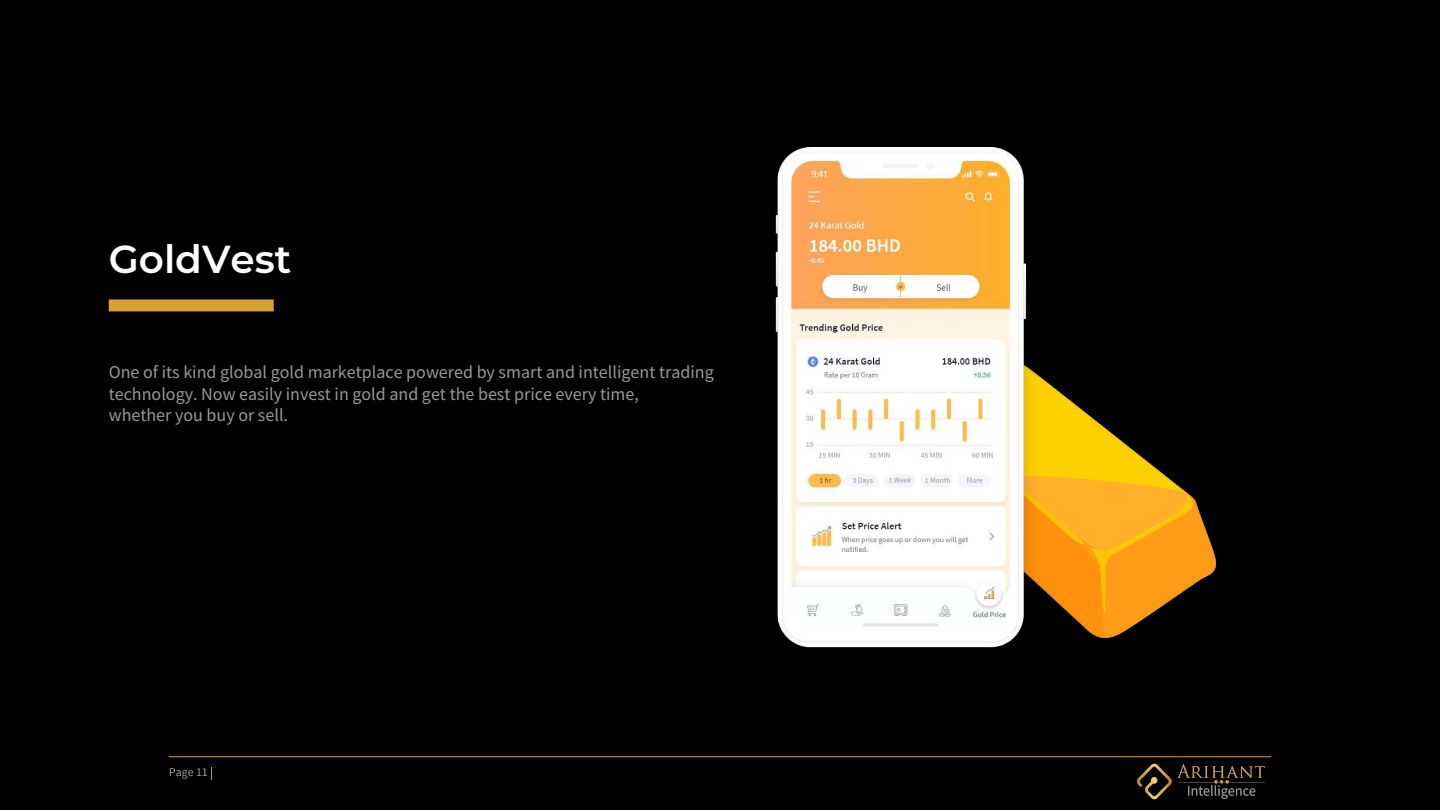
<style>
.page{position:relative;width:1440px;height:810px;background:#000}
.page>*{position:absolute;margin:0;border:0;box-sizing:border-box;transform-origin:0 0}
.t1{font:600 39px "Montserrat";color:#fff}
.t2{font:18px/21.6px "Source Sans Pro";color:#999}
.t3{font:12px "Source Sans Pro";color:#999}
</style>
<div class="page">
<div style="left:109px;top:299px;width:165px;height:12px;background:#da9f35"></div>
<hr style="left:169px;top:756px;width:1102px;height:1px;background:#da9f35">
<svg style="left:170px;top:768px;width:31px;height:11px"></svg>
<svg style="left:211px;top:767px;width:1px;height:12px"></svg>
<img style="left:1039px;top:376px;width:177px;height:261px">
<img style="left:775px;top:147px;width:264px;height:501px">
<svg style="left:1137px;top:763px;width:128px;height:37px"></svg>
<h1 class="t1" style="left:109px;top:232px;width:184px">GoldVest</h1>
<p class="t2" style="left:109px;top:361px;width:607px">One of its kind global gold marketplace powered by smart and intelligent trading technology. Now easily invest in gold and get the best price every time,<br>whether you buy or sell.</p>
<p class="t3" style="left:202px;top:764px;width:7px">1</p>
</div>
